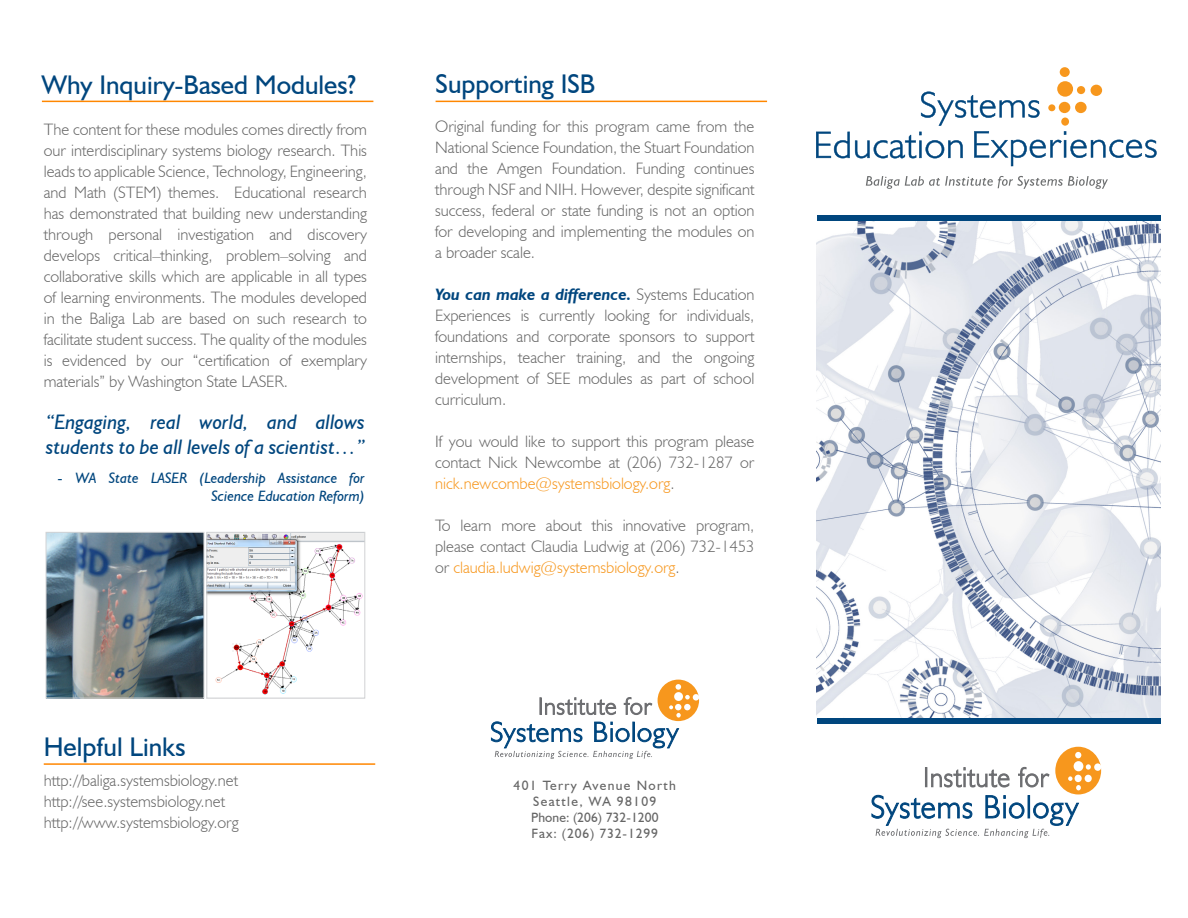
<style>
.page{position:relative;width:1188px;height:918px;background:#fff}
.page>*{position:absolute;margin:0;border:0;box-sizing:border-box;transform-origin:0 0}
.t1{font:27px "Humanist 521 BT";color:#00467e}
.t2{font:italic 21px/25.2px "Humanist 521 BT";color:#00467e}
.t3{font:300 16.5px/21px "Humanist 521 BT";color:#666;text-align:justify}
.t4{font:italic 15px/18px "Humanist 521 BT";color:#00467e;text-align:right}
.t5{font:13.5px "Humanist 521 BT";letter-spacing:.09em;color:#666}
.t6{font:13.5px "Humanist 521 BT";letter-spacing:.005em;color:#666}
.t7{font:13.5px "Humanist 521 BT";letter-spacing:.065em;color:#666}
.s1{font-weight:700;font-style:italic;color:#00467e}
.s2{color:#f7971d}
</style>
<div class="page">
<img style="left:816px;top:215px;width:345px;height:507px">
<div style="left:658px;top:680px;width:41px;height:41px;background:#f7971d;border-radius:50%"></div>
<div style="left:693px;top:694px;width:6px;height:7px;background:#fff;border-radius:50%"></div>
<svg style="left:491px;top:684px;width:199px;height:75px"></svg>
<div style="left:1060px;top:67px;width:10px;height:10px;background:#f7971d;border-radius:50%"></div>
<div style="left:1057px;top:81px;width:16px;height:16px;background:#f7971d;border-radius:50%"></div>
<div style="left:1077px;top:86px;width:8px;height:8px;background:#f7971d;border-radius:50%"></div>
<div style="left:1091px;top:85px;width:11px;height:11px;background:#f7971d;border-radius:50%"></div>
<svg style="left:816px;top:92px;width:341px;height:74px"></svg>
<svg style="left:866px;top:176px;width:242px;height:13px"></svg>
<div style="left:1055px;top:747px;width:46px;height:47px;background:#f7971d;border-radius:50%"></div>
<svg style="left:1075px;top:752px;width:6px;height:6px"></svg>
<div style="left:1074px;top:761px;width:9px;height:10px;background:#fff;border-radius:50%"></div>
<div style="left:1094px;top:763px;width:7px;height:8px;background:#fff;border-radius:50%"></div>
<svg style="left:871px;top:764px;width:220px;height:74px"></svg>
<div style="left:818px;top:215px;width:343px;height:6px;background:#00467e"></div>
<div style="left:818px;top:718px;width:343px;height:5px;background:#00467e"></div>
<hr style="left:436px;top:101px;width:331px;height:1px;background:#ff8700">
<hr style="left:42px;top:101px;width:331px;height:1px;background:#ff8700">
<hr style="left:44px;top:763px;width:331px;height:2px;background:#ff8700">
<img style="left:48px;top:534px;width:154px;height:162px">
<div style="left:46px;top:532px;width:158px;height:166px;border:1px solid #d1d2d4"></div>
<img style="left:209px;top:534px;width:154px;height:161px">
<div style="left:207px;top:532px;width:158px;height:166px;border:1px solid #d1d2d4"></div>
<p class="t1" style="left:42px;top:68px;width:316px">Why Inquiry-Based Modules?</p>
<p class="t3" style="left:44px;top:119px;width:325px">The content for these modules comes directly from our interdisciplinary systems biology research. This leads to applicable Science, Technology, Engineering, and Math (STEM) themes. Educational research has demonstrated that building new understanding through personal investigation and discovery develops critical–thinking, problem–solving and collaborative skills which are applicable in all types of learning environments. The modules developed in the Baliga Lab are based on such research to facilitate student success. The quality of the modules is evidenced by our “certification of exemplary materials” by Washington State LASER.</p>
<p class="t2" style="left:46px;top:409px;width:321px">“Engaging, real world, and allows students to be all levels of a scientist…”</p>
<p class="t4" style="left:58px;top:469px;width:309px">- WA State LASER (Leadership Assistance for<br>Science Education Reform)</p>
<p class="t1" style="left:44px;top:731px;width:143px">Helpful Links</p>
<p class="t3" style="left:44px;top:770px;width:196px">http://baliga.systemsbiology.net</p>
<p class="t3" style="left:44px;top:791px;width:183px">http://see.systemsbiology.net</p>
<p class="t3" style="left:44px;top:812px;width:196px">http://www.systemsbiology.org</p>
<p class="t1" style="left:436px;top:67px;width:161px">Supporting ISB</p>
<p class="t3" style="left:435px;top:116px;width:321px">Original funding for this program came from the National Science Foundation, the Stuart Foundation and the Amgen Foundation. Funding continues through NSF and NIH. However, despite significant success, federal or state funding is not an option for developing and implementing the modules on a broader scale.</p>
<p class="t3" style="left:435px;top:284px;width:321px"><span class="s1">You can make a difference.</span> Systems Education Experiences is currently looking for individuals, foundations and corporate sponsors to support internships, teacher training, and the ongoing development of SEE modules as part of school curriculum.</p>
<p class="t3" style="left:435px;top:431px;width:321px">If you would like to support this program please contact Nick Newcombe at (206) 732-1287 or <span class="s2">nick.newcombe@systemsbiology.org</span>.</p>
<p class="t3" style="left:435px;top:515px;width:321px">To learn more about this innovative program, please contact Claudia Ludwig at (206) 732-1453 or <span class="s2">claudia.ludwig@systemsbiology.org</span>.</p>
<p class="t5" style="left:514px;top:777px;width:164px">401 Terry Avenue North</p>
<p class="t5" style="left:533px;top:793px;width:125px">Seattle, WA 98109</p>
<p class="t6" style="left:531px;top:809px;width:129px">Phone: (206) 732-1200</p>
<p class="t7" style="left:532px;top:825px;width:128px">Fax: (206) 732-1299</p>
</div>
